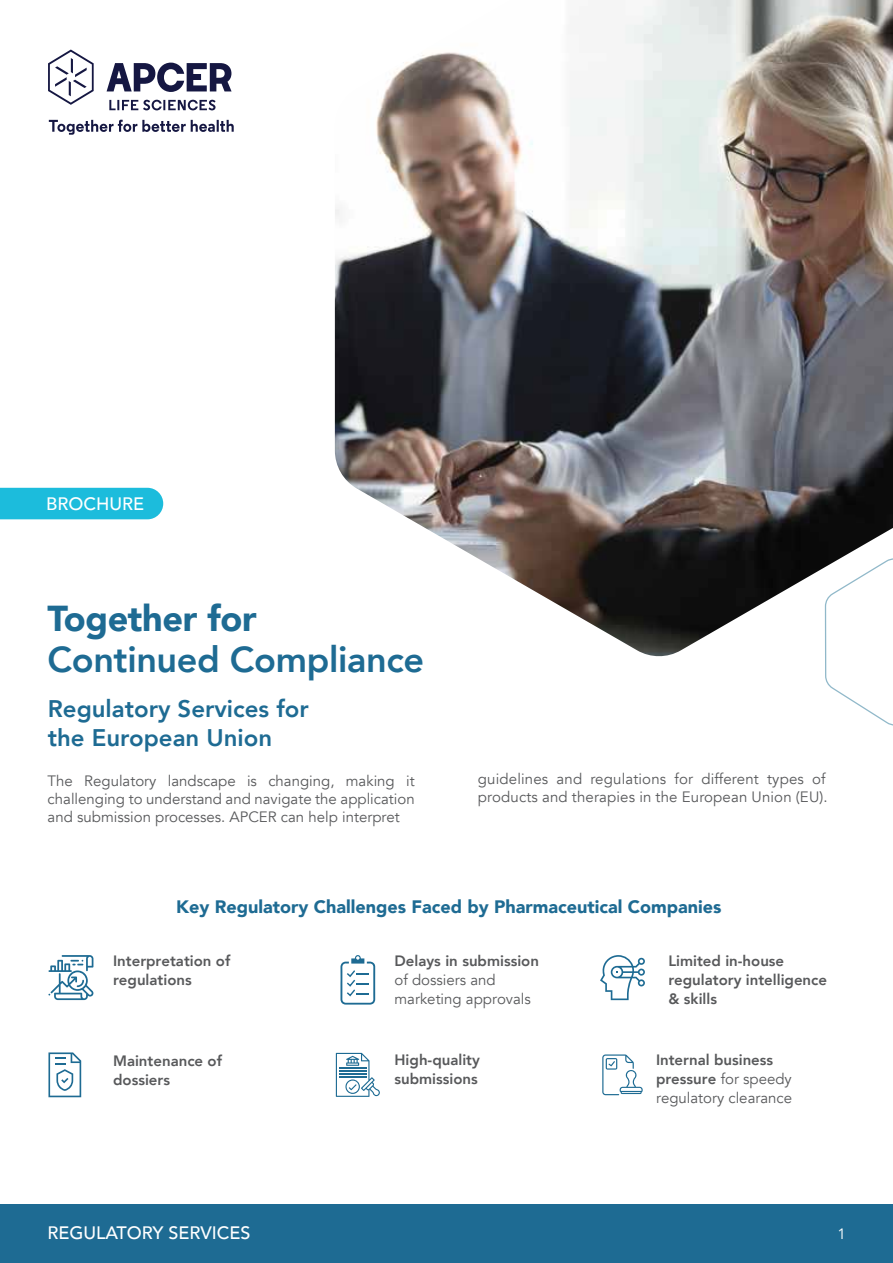
<style>
.page{position:relative;width:893px;height:1263px;background:#fff}
.page>*{position:absolute;margin:0;border:0;box-sizing:border-box;transform-origin:0 0}
.t1{font:800 36px "Avenir";letter-spacing:-.01em;color:#1e6b93}
.t2{font:900 36px "Avenir";letter-spacing:-.01em;color:#1e6b93}
.t3{font:800 24px/28.8px "Avenir";color:#1e6b93}
.t4{font:900 18px "Avenir";color:#1e6b93}
.t5{font:500 18px "Avenir";letter-spacing:-.005em;color:#fff}
.t6{font:15px/18px "Avenir";color:#58595b}
.t7{font:800 15px/18.9px "Avenir";color:#58595b}
.t8{font:15px "Avenir";color:#fff}
.s1{font-weight:800}
</style>
<div class="page">
<img style="left:335px;top:0;width:558px;height:657px">
<svg style="left:48px;top:50px;width:46px;height:55px"></svg>
<svg style="left:107px;top:63px;width:125px;height:29px"></svg>
<svg style="left:109px;top:100px;width:107px;height:10px"></svg>
<svg style="left:49px;top:120px;width:185px;height:15px"></svg>
<svg style="left:825px;top:558px;width:68px;height:168px"></svg>
<div style="left:0;top:488px;width:163px;height:31px;background:#1cbcdc"></div>
<div style="left:0;top:1204px;width:893px;height:59px;background:#1e6b93"></div>
<svg style="left:48px;top:955px;width:46px;height:45px"></svg>
<svg style="left:336px;top:1053px;width:44px;height:44px"></svg>
<hr style="left:339px;top:1076px;width:28px;height:2px;background:#1e6b93">
<svg style="left:600px;top:955px;width:45px;height:45px"></svg>
<svg style="left:340px;top:955px;width:35px;height:49px"></svg>
<svg style="left:48px;top:1052px;width:33px;height:45px"></svg>
<svg style="left:602px;top:1054px;width:41px;height:41px"></svg>
<p class="t5" style="left:46px;top:488px;width:100px">BROCHURE</p>
<h1 class="t2" style="left:47px;top:587px;width:211px">Together for</h1>
<h1 class="t1" style="left:47px;top:631px;width:378px">Continued Compliance</h1>
<h2 class="t3" style="left:48px;top:694px;width:262px">Regulatory Services for the European Union</h2>
<p class="t6" style="left:48px;top:772px;width:369px;text-align:justify">The Regulatory landscape is changing, making it challenging to understand and navigate the application and submission processes. APCER can help interpret</p>
<p class="t6" style="left:478px;top:770px;width:351px">guidelines and regulations for different types of products and therapies in the European Union (EU).</p>
<p class="t4" style="left:176px;top:891px;width:547px">Key Regulatory Challenges Faced by Pharmaceutical Companies</p>
<p class="t7" style="left:113px;top:952px;width:119px">Interpretation of regulations</p>
<p class="t7" style="left:668px;top:952px;width:160px">Limited in-house regulatory intelligence &amp; skills</p>
<p class="t7" style="left:395px;top:952px;width:146px">Delays in submission</p>
<p class="t6" style="left:395px;top:971px;width:138px;line-height:18.9px">of dossiers and marketing approvals</p>
<p class="t7" style="left:113px;top:1052px;width:110px">Maintenance of dossiers</p>
<p class="t7" style="left:395px;top:1050px;width:87px">High-quality submissions</p>
<p class="t6" style="left:656px;top:1050px;width:138px;line-height:18.9px"><span class="s1">Internal business pressure</span> for speedy regulatory clearance</p>
<p class="t5" style="left:47px;top:1217px;width:205px">REGULATORY SERVICES</p>
<p class="t8" style="left:837px;top:1225px;width:10px">1</p>
</div>
